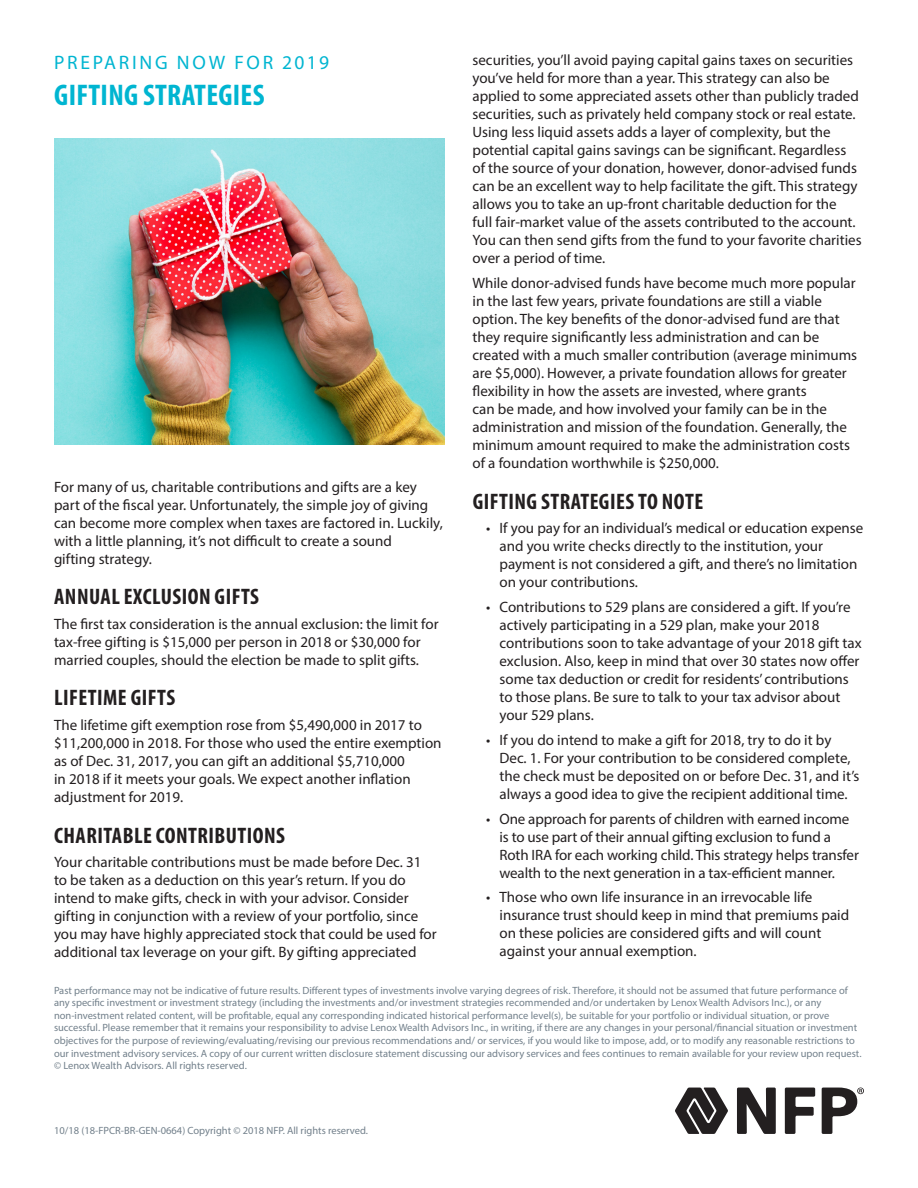
<style>
.page{position:relative;width:918px;height:1188px;background:#fff}
.page>*{position:absolute;margin:0;border:0;box-sizing:border-box;transform-origin:0 0}
.Article_Header_Line{font:700 condensed 30px "Myriad Pro";letter-spacing:.01em;color:#00b5d1}
.Subhead_Level_1{font:700 condensed 22.5px "Myriad Pro";letter-spacing:.02em;color:#231f20}
.Article_Header_Line-2{font:19.5px "Myriad Pro";letter-spacing:.14em;color:#00b5d1}
.Body_Copy{font:15px/18px "Myriad Pro";color:#231f20}
.Bullets_Level_1{font:15px/18px "Myriad Pro";color:#231f20}
.Subhead_Level_1-2{font:10.5px/12.6px "Myriad Pro";color:#72808b}
</style>
<div class="page">
<svg style="left:675px;top:1088px;width:53px;height:46px"></svg>
<svg style="left:785px;top:1088px;width:30px;height:46px"></svg>
<svg style="left:737px;top:1088px;width:39px;height:46px"></svg>
<svg style="left:822px;top:1088px;width:42px;height:46px"></svg>
<img style="left:54px;top:138px;width:390px;height:307px">
<p class="Article_Header_Line-2" style="left:54px;top:50px;width:277px">PREPARING NOW FOR 2019</p>
<p class="Article_Header_Line" style="left:54px;top:76px;width:212px">GIFTING STRATEGIES</p>
<p class="Body_Copy" style="left:54px;top:477px;width:390px">For many of us, charitable contributions and gifts are a key part of the fiscal year. Unfortunately, the simple joy of giving can become more complex when taxes are factored in. Luckily, with a little planning, it’s not difficult to create a sound<br>gifting strategy.</p>
<p class="Subhead_Level_1" style="left:54px;top:583px;width:206px">ANNUAL EXCLUSION GIFTS</p>
<p class="Body_Copy" style="left:54px;top:615px;width:386px">The first tax consideration is the annual exclusion: the limit for tax-free gifting is $15,000 per person in 2018 or $30,000 for married couples, should the election be made to split gifts.</p>
<p class="Subhead_Level_1" style="left:54px;top:684px;width:123px">LIFETIME GIFTS</p>
<p class="Body_Copy" style="left:54px;top:716px;width:389px">The lifetime gift exemption rose from $5,490,000 in 2017 to $11,200,000 in 2018. For those who used the entire exemption as of Dec. 31, 2017, you can gift an additional $5,710,000<br>in 2018 if it meets your goals. We expect another inflation adjustment for 2019.</p>
<p class="Subhead_Level_1" style="left:54px;top:821px;width:232px">CHARITABLE CONTRIBUTIONS</p>
<p class="Body_Copy" style="left:54px;top:853px;width:384px">Your charitable contributions must be made before Dec. 31 to be taken as a deduction on this year’s return. If you do intend to make gifts, check in with your advisor. Consider gifting in conjunction with a review of your portfolio, since you may have highly appreciated stock that could be used for additional tax leverage on your gift. By gifting appreciated</p>
<p class="Body_Copy" style="left:472px;top:51px;width:391px">securities, you’ll avoid paying capital gains taxes on securities you’ve held for more than a year. This strategy can also be applied to some appreciated assets other than publicly traded securities, such as privately held company stock or real estate.<br>Using less liquid assets adds a layer of complexity, but the potential capital gains savings can be significant. Regardless of the source of your donation, however, donor-advised funds can be an excellent way to help facilitate the gift. This strategy allows you to take an up-front charitable deduction for the<br>full fair-market value of the assets contributed to the account.<br>You can then send gifts from the fund to your favorite charities over a period of time.</p>
<p class="Body_Copy" style="left:472px;top:274px;width:386px">While donor-advised funds have become much more popular in the last few years, private foundations are still a viable option. The key benefits of the donor-advised fund are that they require significantly less administration and can be created with a much smaller contribution (average minimums are $5,000). However, a private foundation allows for greater flexibility in how the assets are invested, where grants<br>can be made, and how involved your family can be in the administration and mission of the foundation. Generally, the minimum amount required to make the administration costs of a foundation worthwhile is $250,000.</p>
<p class="Subhead_Level_1" style="left:473px;top:487px;width:232px">GIFTING STRATEGIES TO NOTE</p>
<p class="Bullets_Level_1" style="left:500px;top:519px;width:365px;text-indent:-14px">• If you pay for an individual’s medical or education expense and you write checks directly to the institution, your payment is not considered a gift, and there’s no limitation on your contributions.</p>
<p class="Bullets_Level_1" style="left:500px;top:598px;width:364px;text-indent:-14px">• Contributions to 529 plans are considered a gift. If you’re actively participating in a 529 plan, make your 2018 contributions soon to take advantage of your 2018 gift tax exclusion. Also, keep in mind that over 30 states now offer some tax deduction or credit for residents’ contributions to those plans. Be sure to talk to your tax advisor about your 529 plans.</p>
<p class="Bullets_Level_1" style="left:500px;top:730px;width:361px;text-indent:-14px">• If you do intend to make a gift for 2018, try to do it by Dec. 1. For your contribution to be considered complete, the check must be deposited on or before Dec. 31, and it’s always a good idea to give the recipient additional time.</p>
<p class="Bullets_Level_1" style="left:500px;top:809px;width:361px;text-indent:-14px">• One approach for parents of children with earned income is to use part of their annual gifting exclusion to fund a Roth IRA for each working child. This strategy helps transfer wealth to the next generation in a tax-efficient manner.</p>
<p class="Bullets_Level_1" style="left:500px;top:888px;width:351px;text-indent:-14px">• Those who own life insurance in an irrevocable life insurance trust should keep in mind that premiums paid on these policies are considered gifts and will count against your annual exemption.</p>
<p class="Subhead_Level_1-2" style="left:54px;top:984px;width:809px">Past performance may not be indicative of future results. Different types of investments involve varying degrees of risk. Therefore, it should not be assumed that future performance of any specific investment or investment strategy (including the investments and/or investment strategies recommended and/or undertaken by Lenox Wealth Advisors Inc.), or any non-investment related content, will be profitable, equal any corresponding indicated historical performance level(s), be suitable for your portfolio or individual situation, or prove successful. Please remember that it remains your responsibility to advise Lenox Wealth Advisors Inc., in writing, if there are any changes in your personal/financial situation or investment objectives for the purpose of reviewing/evaluating/revising our previous recommendations and/ or services, if you would like to impose, add, or to modify any reasonable restrictions to our investment advisory services. A copy of our current written disclosure statement discussing our advisory services and fees continues to remain available for your review upon request. © Lenox Wealth Advisors. All rights reserved.</p>
<p class="Subhead_Level_1-2" style="left:54px;top:1124px;width:315px">10/18 (18-FPCR-BR-GEN-0664) Copyright © 2018 NFP. All rights reserved.</p>
</div>
